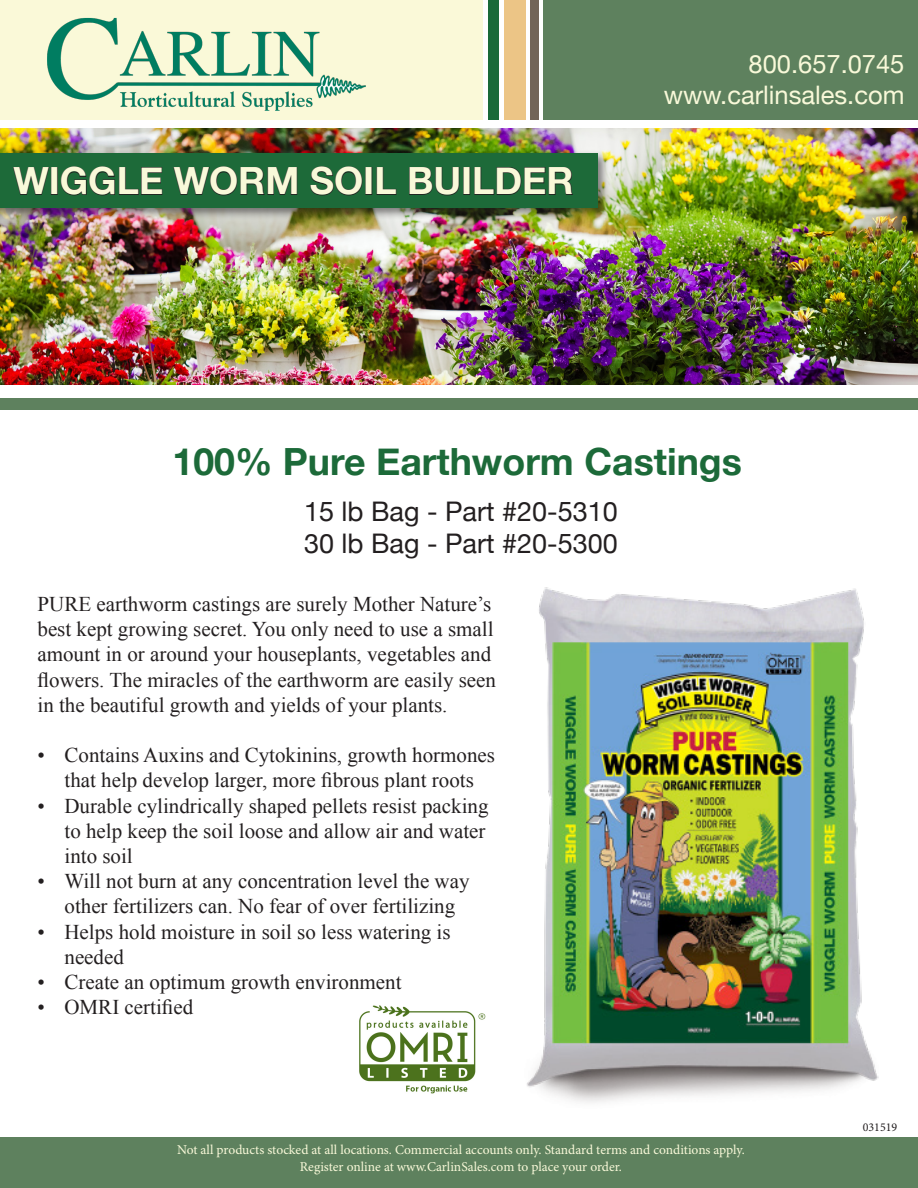
<style>
.page{position:relative;width:918px;height:1188px;background:#fff}
.page>*{position:absolute;margin:0;border:0;box-sizing:border-box;transform-origin:0 0}
.t1{font:700 37.5px "Helvetica Neue";color:#1c6a39}
.t2{font:700 37.5px "Helvetica Neue";color:#f9f9d9}
.t3{font:27px "Helvetica Neue";color:#231f20}
.t4{font:25.5px "Helvetica Neue";color:#f9f9d9}
.t5{font:21px/25.2px "Times New Roman";color:#231f20}
.t6{font:13.5px/16.2px "Minion Pro";color:#f9f9d9;text-align:center}
.t7{font:12px "Minion Pro";color:#231f20}
</style>
<div class="page">
<img style="left:0;top:128px;width:918px;height:256px">
<div style="left:0;top:398px;width:917px;height:11px;background:#5e815e"></div>
<div style="left:0;top:1137px;width:918px;height:51px;background:#5e815e"></div>
<div style="left:0;top:0;width:482px;height:119px;background:#faf9d8"></div>
<div style="left:544px;top:0;width:374px;height:119px;background:#5e815e"></div>
<div style="left:505px;top:0;width:21px;height:119px;background:#ecc586"></div>
<div style="left:489px;top:0;width:10px;height:119px;background:#1a6a39"></div>
<div style="left:530px;top:0;width:9px;height:119px;background:#726458"></div>
<img style="left:22px;top:17px;width:368px;height:103px">
<div style="left:0;top:150px;width:610px;height:70px;background:#231f20;opacity:.55"></div>
<div style="left:0;top:153px;width:597px;height:54px;background:#1d6a39"></div>
<svg style="left:13px;top:167px;width:36px;height:28px"></svg>
<div style="left:51px;top:168px;width:6px;height:26px;border:1px solid #231f20"></div>
<svg style="left:61px;top:166px;width:102px;height:30px"></svg>
<svg style="left:173px;top:166px;width:125px;height:30px"></svg>
<svg style="left:310px;top:166px;width:53px;height:30px"></svg>
<div style="left:366px;top:168px;width:6px;height:26px;border:1px solid #231f20"></div>
<svg style="left:376px;top:167px;width:21px;height:28px"></svg>
<svg style="left:409px;top:167px;width:51px;height:29px"></svg>
<div style="left:464px;top:168px;width:6px;height:26px;border:1px solid #231f20"></div>
<svg style="left:474px;top:167px;width:99px;height:28px"></svg>
<img style="left:527px;top:587px;width:352px;height:516px">
<img style="left:359px;top:1005px;width:127px;height:89px">
<p class="t2" style="left:13px;top:158px;width:562px">WIGGLE WORM SOIL BUILDER</p>
<p class="t4" style="left:749px;top:49px;width:157px">800.657.0745</p>
<p class="t4" style="left:664px;top:79px;width:242px">www.carlinsales.com</p>
<p class="t1" style="left:173px;top:439px;width:571px">100% Pure Earthworm Castings</p>
<p class="t3" style="left:304px;top:495px;width:315px">15 lb Bag - Part #20-5310</p>
<p class="t3" style="left:304px;top:528px;width:315px">30 lb Bag - Part #20-5300</p>
<p class="t5" style="left:38px;top:591px;width:460px">PURE earthworm castings are surely Mother Nature’s best kept growing secret. You only need to use a small amount in or around your houseplants, vegetables and flowers. The miracles of the earthworm are easily seen in the beautiful growth and yields of your plants.</p>
<p class="t5" style="left:38px;top:742px;width:459px;text-align:center">• Contains Auxins and Cytokinins, growth hormones that help develop larger, more fibrous plant roots</p>
<p class="t5" style="left:64px;top:793px;width:426px;text-indent:-27px">• Durable cylindrically shaped pellets resist packing to help keep the soil loose and allow air and water into soil</p>
<p class="t5" style="left:64px;top:868px;width:407px;text-indent:-27px">• Will not burn at any concentration level the way other fertilizers can. No fear of over fertilizing</p>
<p class="t5" style="left:64px;top:919px;width:388px;text-indent:-27px">• Helps hold moisture in soil so less watering is needed</p>
<p class="t5" style="left:38px;top:969px;width:366px">• Create an optimum growth environment</p>
<p class="t5" style="left:38px;top:994px;width:157px">• OMRI certified</p>
<p class="t6" style="left:177px;top:1143px;width:569px">Not all products stocked at all locations. Commercial accounts only. Standard terms and conditions apply.<br>Register online at www.CarlinSales.com to place your order.</p>
<p class="t7" style="left:863px;top:1120px;width:36px">031519</p>
</div>
